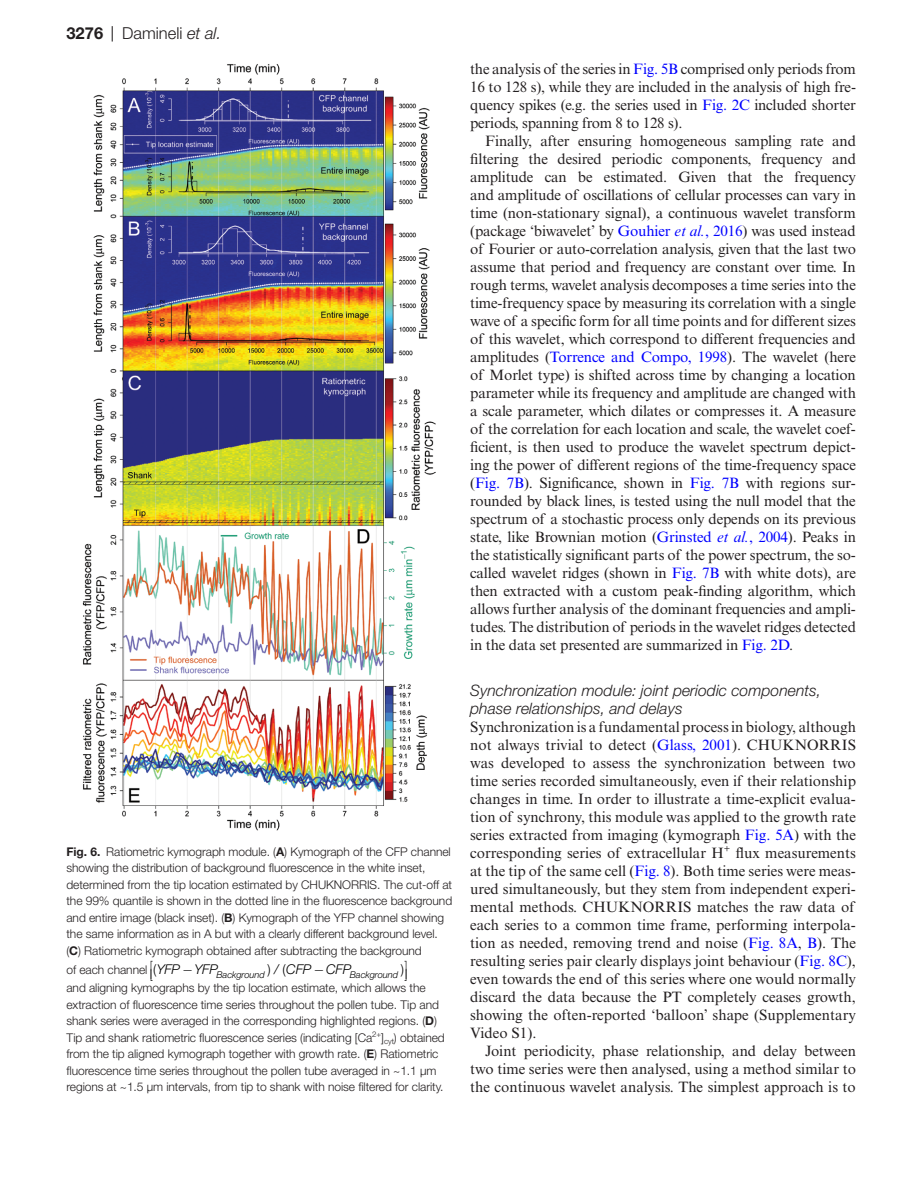
<style>
.page{position:relative;width:919px;height:1187px;background:#fff}
.page>*{position:absolute;margin:0;border:0;box-sizing:border-box;transform-origin:0 0}
.t1{font:300 16.5px "Helvetica Neue LT Std";color:#231f20}
.t2{font:italic 300 15.75px/18px "Helvetica Neue LT Std";color:#231f20}
.t3{font:15px/18px "Times New Roman MT Std";letter-spacing:-.01em;color:#231f20;text-align:justify}
.t4{font:italic 300 13.5px "Helvetica Neue LT Std";letter-spacing:-.005em;color:#000}
.t5{font:300 13.5px "Helvetica Neue LT Std";color:#000}
.t6{font:300 12px/16.5px "Helvetica Neue LT Std";letter-spacing:-.005em;color:#231f20}
.t7{font:italic 300 9.3px "Helvetica Neue LT Std";letter-spacing:-.005em;color:#000}
.s1{font-weight:700}
.s2{font-family:"Times New Roman MT Std";font-weight:400}
.s3{font-style:italic}
.s4{font-size:13.5px;color:#000}
.s5{font-style:normal}
.s6{color:#00f}
.s7{font-style:italic;color:#00f}
</style>
<div class="page">
<img style="left:83px;top:64px;width:353px;height:766px">
<p class="t1" style="left:66px;top:23px;width:156px"><span class="s1">3276</span> <span class="s2">|</span> Damineli <span class="s3">et al.</span></p>
<p class="t6" style="left:66px;top:843px;width:387px"><span class="s1">Fig. 6.</span> Ratiometric kymograph module. (<span class="s1">A</span>) Kymograph of the CFP channel showing the distribution of background fluorescence in the white inset, determined from the tip location estimated by CHUKNORRIS. The cut-off at the 99% quantile is shown in the dotted line in the fluorescence background and entire image (black inset). (<span class="s1">B</span>) Kymograph of the YFP channel showing the same information as in A but with a clearly different background level. (<span class="s1">C</span>) Ratiometric kymograph obtained after subtracting the background</p>
<p class="t6" style="left:66px;top:961px;width:92px">of each channel <span class="s4">(</span></p>
<p class="t5" style="left:282px;top:961px;width:5px">(</p>
<p class="t4" style="left:157px;top:961px;width:63px">YFP YFP</p>
<p class="t4" style="left:267px;top:961px;width:85px"><span class="s5">)</span> / CFP CFP</p>
<p class="t5" style="left:401px;top:961px;width:5px">)</p>
<p class="t7" style="left:216px;top:969px;width:50px">Background</p>
<p class="t7" style="left:350px;top:969px;width:50px">Background</p>
<p class="t6" style="left:66px;top:979px;width:380px">and aligning kymographs by the tip location estimate, which allows the extraction of fluorescence time series throughout the pollen tube. Tip and shank series were averaged in the corresponding highlighted regions. (<span class="s1">D</span>)<br>Tip and shank ratiometric fluorescence series (indicating [Ca<sup>2+</sup>]<sub>cyt</sub>) obtained from the tip aligned kymograph together with growth rate. (<span class="s1">E</span>) Ratiometric fluorescence time series throughout the pollen tube averaged in ~1.1 µm regions at ~1.5 µm intervals, from tip to shank with noise filtered for clarity.</p>
<p class="t3" style="left:470px;top:60px;width:387px">the analysis of the series in <span class="s6">Fig. 5B</span> comprised only periods from 16 to 128 s), while they are included in the analysis of high fre&shy;quency spikes (e.g. the series used in <span class="s6">Fig. 2C</span> included shorter periods, spanning from 8 to 128 s).</p>
<p class="t3" style="left:470px;top:132px;width:387px;text-indent:15px">Finally, after ensuring homogeneous sampling rate and filtering the desired periodic components, frequency and amplitude can be estimated. Given that the frequency and amplitude of oscillations of cellular processes can vary in time (non-stationary signal), a continuous wavelet transform (package ‘biwavelet’ by <span class="s6">Gouhier</span> <span class="s7">et al.</span><span class="s6">, 2016</span>) was used instead of Fourier or auto-correlation analysis, given that the last two assume that period and frequency are constant over time. In rough terms, wavelet analysis decomposes a time series into the time-frequency space by measuring its correlation with a single wave of a specific form for all time points and for different sizes of this wavelet, which correspond to different frequencies and amplitudes (<span class="s6">Torrence and Compo, 1998</span>). The wavelet (here of Morlet type) is shifted across time by changing a location parameter while its frequency and amplitude are changed with a scale parameter, which dilates or compresses it. A measure of the correlation for each location and scale, the wavelet coef&shy;ficient, is then used to produce the wavelet spectrum depict&shy;ing the power of different regions of the time-frequency space (<span class="s6">Fig. 7B</span>). Significance, shown in <span class="s6">Fig. 7B</span> with regions sur&shy;rounded by black lines, is tested using the null model that the spectrum of a stochastic process only depends on its previous state, like Brownian motion (<span class="s6">Grinsted</span> <span class="s7">et al.</span><span class="s6">, 2004</span>). Peaks in the statistically significant parts of the power spectrum, the so&shy;called wavelet ridges (shown in <span class="s6">Fig. 7B</span> with white dots), are then extracted with a custom peak-finding algorithm, which allows further analysis of the dominant frequencies and ampli&shy;tudes. The distribution of periods in the wavelet ridges detected in the data set presented are summarized in <span class="s6">Fig. 2D</span>.</p>
<p class="t2" style="left:470px;top:681px;width:352px">Synchronization module: joint periodic components, phase relationships, and delays</p>
<p class="t3" style="left:470px;top:717px;width:387px">Synchronization is a fundamental process in biology, although not always trivial to detect (<span class="s6">Glass, 2001</span>). CHUKNORRIS was developed to assess the synchronization between two time series recorded simultaneously, even if their relationship changes in time. In order to illustrate a time-explicit evalua&shy;tion of synchrony, this module was applied to the growth rate series extracted from imaging (kymograph <span class="s6">Fig. 5A</span>) with the corresponding series of extracellular H<sup>+</sup> flux measurements at the tip of the same cell (<span class="s6">Fig. 8</span>). Both time series were meas&shy;ured simultaneously, but they stem from independent experi&shy;mental methods. CHUKNORRIS matches the raw data of each series to a common time frame, performing interpola&shy;tion as needed, removing trend and noise (<span class="s6">Fig. 8A</span>, <span class="s6">B</span>). The resulting series pair clearly displays joint behaviour (<span class="s6">Fig. 8C</span>), even towards the end of this series where one would normally discard the data because the PT completely ceases growth, showing the often-reported ‘balloon’ shape (Supplementary Video S1).</p>
<p class="t3" style="left:470px;top:1041px;width:387px;text-indent:15px">Joint periodicity, phase relationship, and delay between two time series were then analysed, using a method similar to the continuous wavelet analysis. The simplest approach is to</p>
</div>
